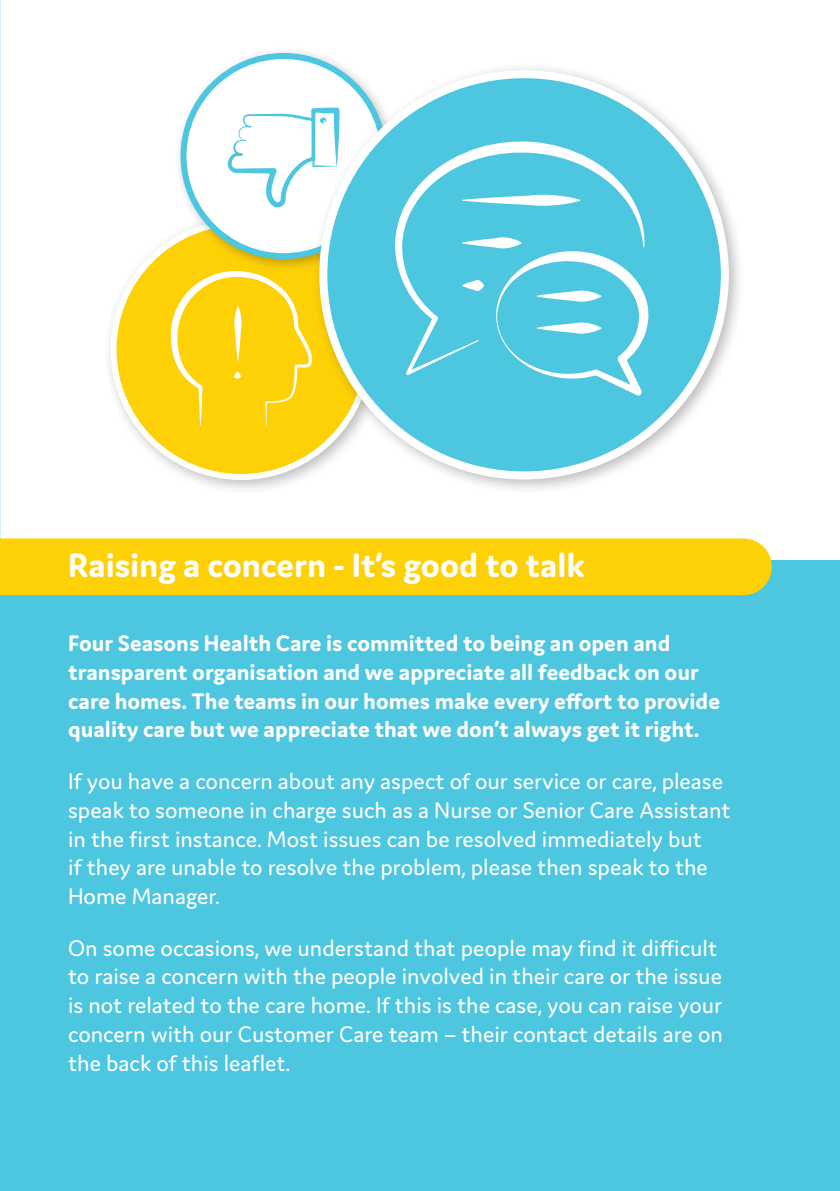
<style>
.page{position:relative;width:840px;height:1191px;background:#fff}
.page>*{position:absolute;margin:0;border:0;box-sizing:border-box;transform-origin:0 0}
.t1{font:700 36px "Domus";color:#fff}
.t2{font:24px/28.8px "Domus";color:#fff}
.t3{font:700 24px/28.8px "Domus";color:#fff}
</style>
<div class="page">
<div style="left:102px;top:211px;width:285px;height:285px;background:#231f20;opacity:.3"></div>
<div style="left:113px;top:222px;width:255px;height:255px;background:#fed006;border-radius:50%"></div>
<svg style="left:171px;top:272px;width:140px;height:153px"></svg>
<div style="left:174px;top:47px;width:225px;height:225px;background:#231f20;opacity:.3"></div>
<div style="left:183px;top:56px;width:200px;height:200px;background:#fff;border-radius:50%"></div>
<div style="left:180px;top:53px;width:206px;height:206px;border:6px solid #4dc6df;border-radius:50%"></div>
<div style="left:0;top:561px;width:839px;height:630px;background:#4dc6df"></div>
<div style="left:0;top:538px;width:771px;height:57px;background:#fed006"></div>
<div style="left:311px;top:62px;width:433px;height:434px;background:#231f20;opacity:.3"></div>
<div style="left:323px;top:74px;width:401px;height:401px;background:#4dc6df;border-radius:50%"></div>
<svg style="left:395px;top:141px;width:250px;height:234px"></svg>
<svg style="left:462px;top:237px;width:186px;height:158px"></svg>
<svg style="left:227px;top:108px;width:112px;height:100px"></svg>
<p class="t1" style="left:68px;top:546px;width:518px">Raising a concern - It’s good to talk</p>
<p class="t3" style="left:68px;top:628px;width:653px">Four Seasons Health Care is committed to being an open and transparent organisation and we appreciate all feedback on our care homes. The teams in our homes make every effort to provide quality care but we appreciate that we don’t always get it right.</p>
<p class="t2" style="left:68px;top:766px;width:663px">If you have a concern about any aspect of our service or care, please speak to someone in charge such as a Nurse or Senior Care Assistant in the first instance. Most issues can be resolved immediately but<br>if they are unable to resolve the problem, please then speak to the Home Manager.</p>
<p class="t2" style="left:68px;top:933px;width:656px">On some occasions, we understand that people may find it difficult to raise a concern with the people involved in their care or the issue is not related to the care home. If this is the case, you can raise your concern with our Customer Care team – their contact details are on the back of this leaflet.</p>
</div>
